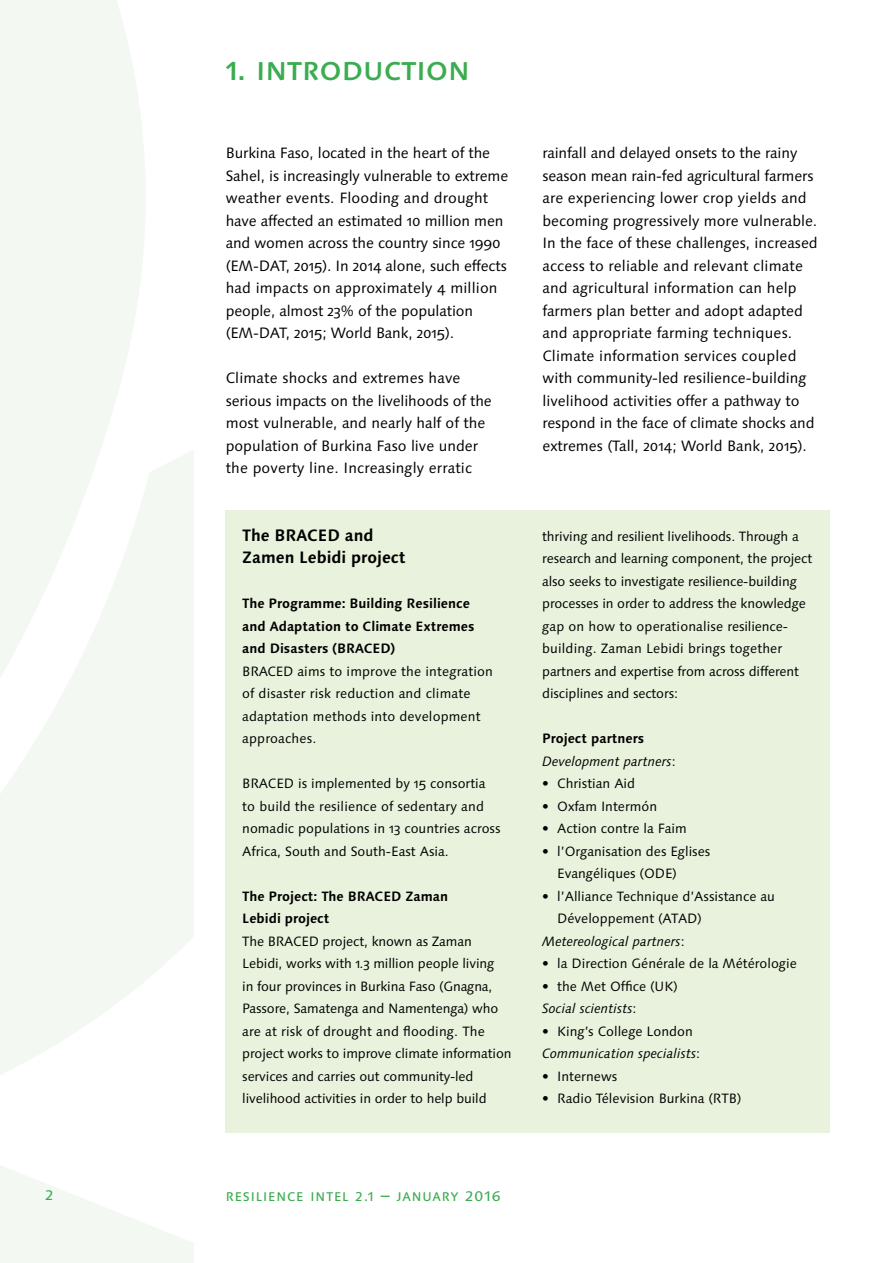
<style>
.page{position:relative;width:893px;height:1263px;background:#fff}
.page>*{position:absolute;margin:0;border:0;box-sizing:border-box;transform-origin:0 0}
.t1{font:500 33px "Linotype Syntax SC";color:#3bac50}
.t2{font:18px "Linotype Syntax Os F";color:#3bac50}
.t3{font:700 16.5px/22.5px "Linotype Syntax Os F";color:#000}
.t4{font:15px/22.5px "Linotype Syntax Os F";color:#000}
.t5{font:13.5px/22.5px "Linotype Syntax Os F";color:#000}
.t6{font:700 13.5px/22.5px "Linotype Syntax Os F";color:#000}
.t7{font:italic 13.5px/22.5px "Linotype Syntax Os F";color:#000}
.t8{font:500 12.6px "Linotype Syntax SC";letter-spacing:.07em;color:#3bac50}
.s1{font-weight:700;font-style:normal}
.s2{font-style:normal}
.s3{font-style:italic}
.s4{font-family:"Linotype Syntax Os F";font-weight:400;font-size:16.5px}
.s5{font-size:18px}
.s6{font-weight:400;font-size:18px}
</style>
<div class="page">
<svg style="left:0;top:0;width:194px;height:1263px;fill:#f3f9f2"></svg>
<div style="left:225px;top:510px;width:604px;height:623px;background:#e9f2dc"></div>
<h1 class="t1" style="left:226px;top:48px;width:246px">1. introduction</h1>
<p class="t4" style="left:226px;top:142px;width:284px">Burkina Faso, located in the heart of the Sahel, is increasingly vulnerable to extreme weather events. Flooding and drought have affected an estimated 10 million men and women across the country since 1990 (EM-DAT, 2015). In 2014 alone, such effects had impacts on approximately 4 million people, almost 23% of the population (EM-DAT, 2015; World Bank, 2015).</p>
<p class="t4" style="left:226px;top:367px;width:268px">Climate shocks and extremes have serious impacts on the livelihoods of the most vulnerable, and nearly half of the population of Burkina Faso live under the poverty line. Increasingly erratic</p>
<p class="t3" style="left:242px;top:524px;width:165px">The BRACED and<br>Zamen Lebidi project</p>
<p class="t6" style="left:242px;top:592px;width:234px">The Programme: Building Resilience and Adaptation to Climate Extremes and Disasters (BRACED)</p>
<p class="t5" style="left:242px;top:660px;width:252px">BRACED aims to improve the integration of disaster risk reduction and climate adaptation methods into development approaches.</p>
<p class="t5" style="left:242px;top:772px;width:260px">BRACED is implemented by 15 consortia to build the resilience of sedentary and nomadic populations in 13 countries across Africa, South and South-East Asia.</p>
<p class="t6" style="left:242px;top:885px;width:207px">The Project: The BRACED Zaman<br>Lebidi project</p>
<p class="t5" style="left:242px;top:930px;width:271px">The BRACED project, known as Zaman Lebidi, works with 1.3 million people living<br>in four provinces in Burkina Faso (Gnagna, Passore, Samatenga and Namentenga) who are at risk of drought and flooding. The project works to improve climate information services and carries out community-led livelihood activities in order to help build</p>
<p class="t4" style="left:542px;top:142px;width:277px">rainfall and delayed onsets to the rainy season mean rain-fed agricultural farmers are experiencing lower crop yields and becoming progressively more vulnerable.<br>In the face of these challenges, increased access to reliable and relevant climate and agricultural information can help farmers plan better and adopt adapted and appropriate farming techniques.<br>Climate information services coupled with community-led resilience-building livelihood activities offer a pathway to respond in the face of climate shocks and extremes (Tall, 2014; World Bank, 2015).</p>
<p class="t5" style="left:542px;top:525px;width:272px">thriving and resilient livelihoods. Through a research and learning component, the project also seeks to investigate resilience-building processes in order to address the knowledge gap on how to operationalise resilience&shy;building. Zaman Lebidi brings together partners and expertise from across different disciplines and sectors:</p>
<p class="t7" style="left:542px;top:728px;width:135px"><span class="s1">Project partners<br></span>Development partners<span class="s2">:</span></p>
<p class="t5" style="left:542px;top:773px;width:94px">• Christian Aid</p>
<p class="t5" style="left:542px;top:795px;width:117px">• Oxfam Intermón</p>
<p class="t5" style="left:542px;top:818px;width:146px">• Action contre la Faim</p>
<p class="t5" style="left:557px;top:840px;width:155px;text-indent:-15px">• l’Organisation des Eglises<br>Evangéliques (ODE)</p>
<p class="t5" style="left:542px;top:885px;width:234px">• l’Alliance Technique d’Assistance au</p>
<p class="t5" style="left:557px;top:908px;width:146px">Développement (ATAD)</p>
<p class="t7" style="left:542px;top:930px;width:144px">Metereological partners<span class="s2">:</span></p>
<p class="t5" style="left:542px;top:953px;width:256px">• la Direction Générale de la Métérologie</p>
<p class="t5" style="left:542px;top:975px;width:137px">• the Met Office (UK)<br><span class="s3">Social scientists</span>:</p>
<p class="t7" style="left:542px;top:1020px;width:160px"><span class="s2">• King’s College London<br></span>Communication specialists<span class="s2">:</span></p>
<p class="t5" style="left:542px;top:1065px;width:77px">• Internews</p>
<p class="t5" style="left:542px;top:1088px;width:201px">• Radio Télevision Burkina (RTB)</p>
<h2 class="t2" style="left:46px;top:1183px;width:9px">2</h2>
<p class="t8" style="left:226px;top:1188px;width:277px">RESILIENCE INTEL <span class="s4">2.1</span> <span class="s5">–</span> JANUARY <span class="s6">2016</span></p>
</div>
